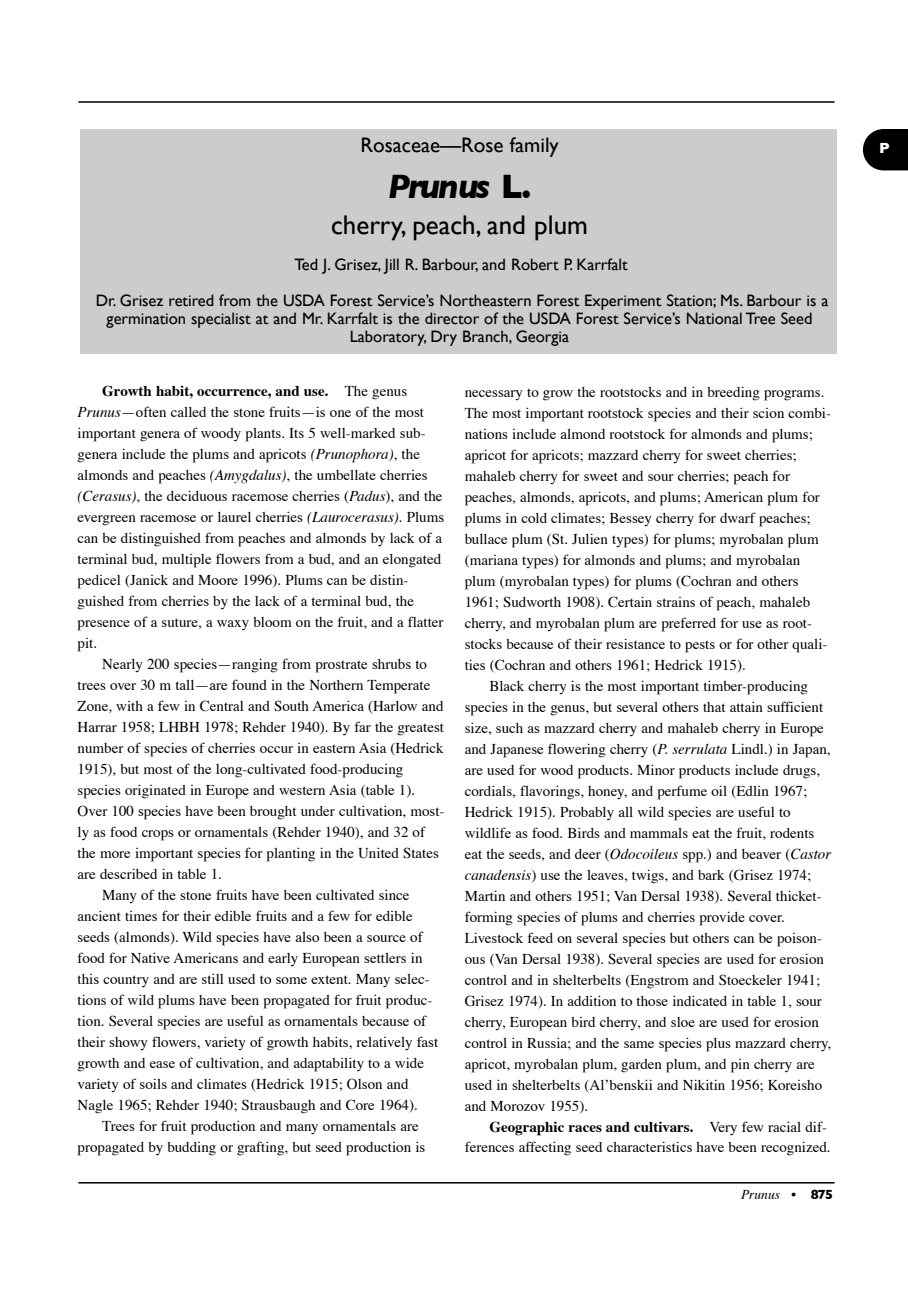
<style>
.page{position:relative;width:908px;height:1313px;background:#fff}
.page>*{position:absolute;margin:0;border:0;box-sizing:border-box;transform-origin:0 0}
.t1{font:italic 700 34.5px "Gill Sans";letter-spacing:-.085em;color:#000}
.t2{font:27px "Gill Sans";color:#000}
.t3{font:21px "Gill Sans";color:#000}
.t4{font:16.5px/36px "Gill Sans";color:#000;text-align:center}
.t5{font:15px/21px "Times";color:#000}
.t6{font:700 15px "Times";color:#000}
.t7{font:700 15px "Gill Sans";color:#fff}
.t8{font:italic 13.5px "Times";color:#000}
.s1{font-style:normal}
.s2{font-weight:700}
.s3{font-style:italic}
.s4{font-weight:400}
.s5{font-family:"Gill Sans";font-weight:700;font-style:normal}
</style>
<div class="page">
<hr style="left:78px;top:101px;width:756px;height:2px;background:#000">
<hr style="left:78px;top:1181px;width:756px;height:2px;background:#000">
<svg style="left:863px;top:129px;width:45px;height:41px;background:#181818"></svg>
<div style="left:81px;top:129px;width:756px;height:224px;background:#ccc"></div>
<h3 class="t3" style="left:360px;top:133px;width:200px">Rosaceae—Rose family</h3>
<h1 class="t1" style="left:388px;top:166px;width:145px">Prunus <span class="s1">L.</span></h1>
<h2 class="t2" style="left:331px;top:209px;width:258px">cherry, peach, and plum</h2>
<p class="t4" style="left:96px;top:246px;width:734px">Ted J. Grisez, Jill R. Barbour, and Robert P. Karrfalt<br>Dr. Grisez retired from the USDA Forest Service’s Northeastern Forest Experiment Station; Ms. Barbour is a</p>
<p class="t4" style="left:107px;top:309px;width:707px;line-height:18px">germination specialist at and Mr. Karrfalt is the director of the USDA Forest Service’s National Tree Seed<br>Laboratory, Dry Branch, Georgia</p>
<p class="t5" style="left:78px;top:381px;width:368px;text-indent:25px"><span class="s2">Growth habit, occurrence, and use.</span> The genus <span class="s3">Prunus</span>—often called the stone fruits—is one of the most important genera of woody plants. Its 5 well-marked sub&shy;genera include the plums and apricots <span class="s3">(Prunophora)</span>, the almonds and peaches <span class="s3">(Amygdalus)</span>, the umbellate cherries <span class="s3">(Cerasus)</span>, the deciduous racemose cherries (<span class="s3">Padus</span>), and the evergreen racemose or laurel cherries <span class="s3">(Laurocerasus)</span>. Plums can be distinguished from peaches and almonds by lack of a terminal bud, multiple flowers from a bud, and an elongated pedicel (Janick and Moore 1996). Plums can be distin&shy;guished from cherries by the lack of a terminal bud, the presence of a suture, a waxy bloom on the fruit, and a flatter pit.</p>
<p class="t5" style="left:102px;top:654px;width:326px">Nearly 200 species—ranging from prostrate shrubs to</p>
<p class="t5" style="left:78px;top:675px;width:354px">trees over 30 m tall—are found in the Northern Temperate</p>
<p class="t5" style="left:78px;top:696px;width:367px">Zone, with a few in Central and South America (Harlow and</p>
<p class="t5" style="left:78px;top:717px;width:368px">Harrar 1958; LHBH 1978; Rehder 1940). By far the greatest</p>
<p class="t5" style="left:78px;top:738px;width:368px">number of species of cherries occur in eastern Asia (Hedrick</p>
<p class="t5" style="left:78px;top:759px;width:327px">1915), but most of the long-cultivated food-producing</p>
<p class="t5" style="left:78px;top:780px;width:339px">species originated in Europe and western Asia (table 1).</p>
<p class="t5" style="left:78px;top:801px;width:368px">Over 100 species have been brought under cultivation, most-</p>
<p class="t5" style="left:78px;top:822px;width:349px">ly as food crops or ornamentals (Rehder 1940), and 32 of</p>
<p class="t5" style="left:78px;top:843px;width:363px">the more important species for planting in the United States</p>
<p class="t5" style="left:78px;top:864px;width:146px">are described in table 1.</p>
<p class="t5" style="left:102px;top:885px;width:309px">Many of the stone fruits have been cultivated since</p>
<p class="t5" style="left:78px;top:906px;width:336px">ancient times for their edible fruits and a few for edible</p>
<p class="t5" style="left:78px;top:927px;width:347px">seeds (almonds). Wild species have also been a source of</p>
<p class="t5" style="left:78px;top:948px;width:346px">food for Native Americans and early European settlers in</p>
<p class="t5" style="left:78px;top:969px;width:354px">this country and are still used to some extent. Many selec-</p>
<p class="t5" style="left:78px;top:990px;width:356px">tions of wild plums have been propagated for fruit produc-</p>
<p class="t5" style="left:78px;top:1011px;width:350px">tion. Several species are useful as ornamentals because of</p>
<p class="t5" style="left:78px;top:1032px;width:362px">their showy flowers, variety of growth habits, relatively fast</p>
<p class="t5" style="left:78px;top:1053px;width:348px">growth and ease of cultivation, and adaptability to a wide</p>
<p class="t5" style="left:78px;top:1074px;width:332px">variety of soils and climates (Hedrick 1915; Olson and</p>
<p class="t5" style="left:78px;top:1095px;width:342px">Nagle 1965; Rehder 1940; Strausbaugh and Core 1964).</p>
<p class="t5" style="left:102px;top:1116px;width:318px">Trees for fruit production and many ornamentals are</p>
<p class="t5" style="left:78px;top:1137px;width:349px">propagated by budding or grafting, but seed production is</p>
<p class="t5" style="left:465px;top:382px;width:361px">necessary to grow the rootstocks and in breeding programs.</p>
<p class="t5" style="left:465px;top:403px;width:368px">The most important rootstock species and their scion combi-</p>
<p class="t5" style="left:465px;top:424px;width:350px">nations include almond rootstock for almonds and plums;</p>
<p class="t5" style="left:465px;top:445px;width:334px">apricot for apricots; mazzard cherry for sweet cherries;</p>
<p class="t5" style="left:465px;top:466px;width:327px">mahaleb cherry for sweet and sour cherries; peach for</p>
<p class="t5" style="left:465px;top:487px;width:357px">peaches, almonds, apricots, and plums; American plum for</p>
<p class="t5" style="left:465px;top:508px;width:347px">plums in cold climates; Bessey cherry for dwarf peaches;</p>
<p class="t5" style="left:465px;top:529px;width:355px">bullace plum (St. Julien types) for plums; myrobalan plum</p>
<p class="t5" style="left:465px;top:550px;width:337px">(mariana types) for almonds and plums; and myrobalan</p>
<p class="t5" style="left:465px;top:571px;width:335px">plum (myrobalan types) for plums (Cochran and others</p>
<p class="t5" style="left:465px;top:592px;width:347px">1961; Sudworth 1908). Certain strains of peach, mahaleb</p>
<p class="t5" style="left:465px;top:613px;width:349px">cherry, and myrobalan plum are preferred for use as root-</p>
<p class="t5" style="left:465px;top:634px;width:364px">stocks because of their resistance to pests or for other quali-</p>
<p class="t5" style="left:465px;top:655px;width:282px">ties (Cochran and others 1961; Hedrick 1915).</p>
<p class="t5" style="left:489px;top:676px;width:320px">Black cherry is the most important timber-producing</p>
<p class="t5" style="left:465px;top:697px;width:360px">species in the genus, but several others that attain sufficient</p>
<p class="t5" style="left:465px;top:718px;width:361px">size, such as mazzard cherry and mahaleb cherry in Europe</p>
<p class="t5" style="left:465px;top:739px;width:367px">and Japanese flowering cherry (<span class="s3">P. serrulata</span> Lindl.) in Japan,</p>
<p class="t5" style="left:465px;top:760px;width:357px">are used for wood products. Minor products include drugs,</p>
<p class="t5" style="left:465px;top:781px;width:344px">cordials, flavorings, honey, and perfume oil (Edlin 1967;</p>
<p class="t5" style="left:465px;top:802px;width:327px">Hedrick 1915). Probably all wild species are useful to</p>
<p class="t5" style="left:465px;top:823px;width:351px">wildlife as food. Birds and mammals eat the fruit, rodents</p>
<p class="t5" style="left:465px;top:844px;width:368px">eat the seeds, and deer (<span class="s3">Odocoileus</span> spp.) and beaver (<span class="s3">Castor</span></p>
<p class="t5" style="left:465px;top:865px;width:348px"><span class="s3">canadensis</span>) use the leaves, twigs, and bark (Grisez 1974;</p>
<p class="t5" style="left:465px;top:886px;width:358px">Martin and others 1951; Van Dersal 1938). Several thicket-</p>
<p class="t5" style="left:465px;top:907px;width:322px">forming species of plums and cherries provide cover.</p>
<p class="t5" style="left:465px;top:928px;width:359px">Livestock feed on several species but others can be poison-</p>
<p class="t5" style="left:465px;top:949px;width:361px">ous (Van Dersal 1938). Several species are used for erosion</p>
<p class="t5" style="left:465px;top:970px;width:357px">control and in shelterbelts (Engstrom and Stoeckeler 1941;</p>
<p class="t5" style="left:465px;top:991px;width:359px">Grisez 1974). In addition to those indicated in table 1, sour</p>
<p class="t5" style="left:465px;top:1012px;width:356px">cherry, European bird cherry, and sloe are used for erosion</p>
<p class="t5" style="left:465px;top:1033px;width:368px">control in Russia; and the same species plus mazzard cherry,</p>
<p class="t5" style="left:465px;top:1054px;width:351px">apricot, myrobalan plum, garden plum, and pin cherry are</p>
<p class="t5" style="left:465px;top:1075px;width:359px">used in shelterbelts (Al’benskii and Nikitin 1956; Koreisho</p>
<p class="t5" style="left:465px;top:1096px;width:125px">and Morozov 1955).</p>
<p class="t6" style="left:489px;top:1119px;width:339px">Geographic races and cultivars. <span class="s4">Very few racial dif-</span></p>
<p class="t5" style="left:465px;top:1137px;width:367px">ferences affecting seed characteristics have been recognized.</p>
<p class="t8" style="left:741px;top:1188px;width:94px">Prunus • <span class="s5">875</span></p>
<p class="t7" style="left:879px;top:139px;width:12px">P</p>
</div>
